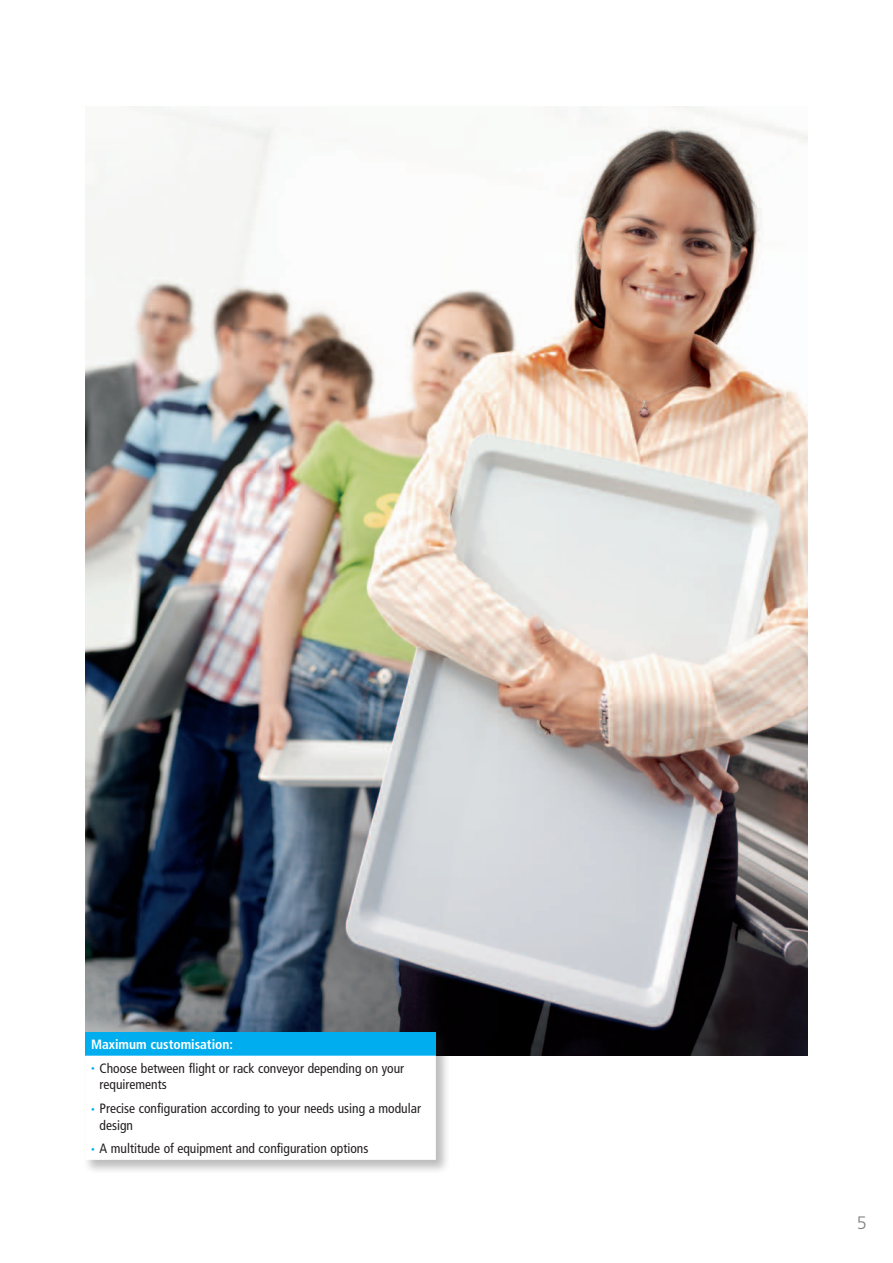
<style>
.page{position:relative;width:893px;height:1263px;background:#fff}
.page>*{position:absolute;margin:0;border:0;box-sizing:border-box;transform-origin:0 0}
.t1{font:300 18px "Frutiger";color:#808285}
.t2{font:condensed 13.5px/16.5px "Frutiger";color:#231f20}
.t3{font:700 condensed 13.5px "Frutiger";color:#fff}
.s1{font-size:7.5px;color:#00aeef}
</style>
<div class="page">
<img style="left:85px;top:106px;width:723px;height:950px">
<div style="left:83px;top:1030px;width:367px;height:144px;background:#231f20;opacity:.3"></div>
<div style="left:85px;top:1032px;width:351px;height:24px;background:#00aeef"></div>
<svg style="left:85px;top:1056px;width:351px;height:104px"></svg>
<p class="t3" style="left:91px;top:1036px;width:143px">Maximum customisation:</p>
<p class="t2" style="left:100px;top:1060px;width:306px;text-indent:-9px"><span class="s1">•</span> Choose between flight or rack conveyor depending on your requirements</p>
<p class="t2" style="left:100px;top:1100px;width:323px;text-indent:-9px"><span class="s1">•</span> Precise configuration according to your needs using a modular design</p>
<p class="t2" style="left:91px;top:1140px;width:279px"><span class="s1">•</span> A multitude of equipment and configuration options</p>
<p class="t1" style="left:857px;top:1212px;width:12px">5</p>
</div>
